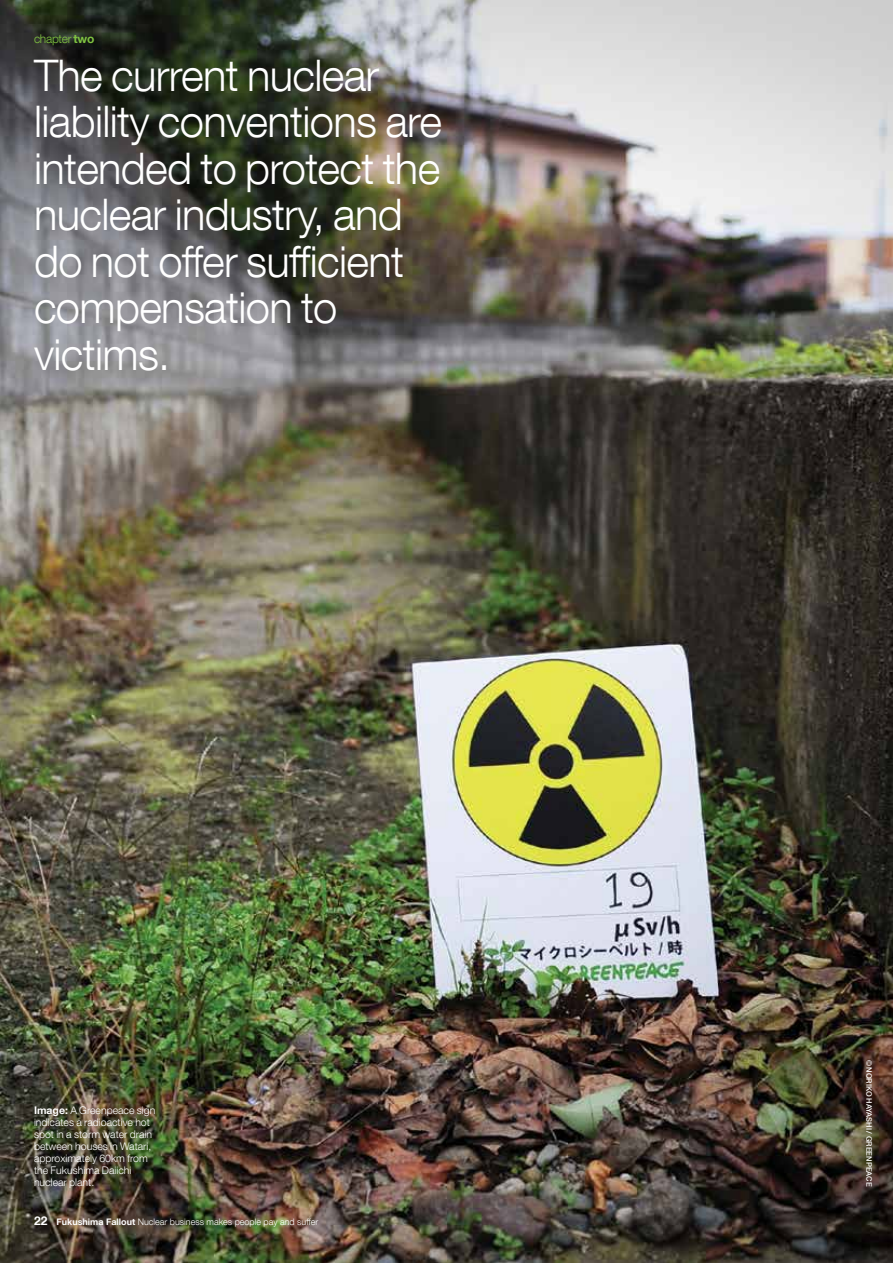
<style>
.page{position:relative;width:893px;height:1263px;background:#fff}
.page>*{position:absolute;margin:0;border:0;box-sizing:border-box;transform-origin:0 0}
.t1{font:300 43.5px/46.5px "Helvetica Neue LT Com";letter-spacing:-.015em;color:#fff}
.t2{font:300 12px "Helvetica Neue LT Com";letter-spacing:-.025em;color:#80c342}
.t3{font:300 10.5px/12px "Helvetica Neue LT Com";color:#fff}
.t4{font:300 9px "Helvetica Neue LT Com";color:#fff}
.t5{font:500 7.5px "Helvetica Neue LT Com";color:#fff}
.s1{font-weight:700}
.s2{font-weight:700;font-size:12px}
</style>
<div class="page">
<img style="left:0;top:0;width:893px;height:1263px">
<p class="t2" style="left:34px;top:31px;width:62px">chapter <span class="s1">two</span></p>
<h1 class="t1" style="left:34px;top:51px;width:410px">The current nuclear liability conventions are intended to protect the nuclear industry, and do not offer sufficient compensation to victims.</h1>
<p class="t3" style="left:34px;top:1104px;width:123px"><span class="s1">Image:</span> A Greenpeace sign indicates a radioactive hot spot in a storm water drain between houses in Watari, approximately 60km from the Fukushima Daiichi nuclear plant.</p>
<p class="t4" style="left:34px;top:1216px;width:286px"><span class="s2">22</span> <span class="s1">Fukushima Fallout</span> Nuclear business makes people pay and suffer</p>
<p class="t5" style="left:873px;top:1059px;width:128px;rotate:90deg">© Noriko Hayashi / Greenpeace</p>
</div>
